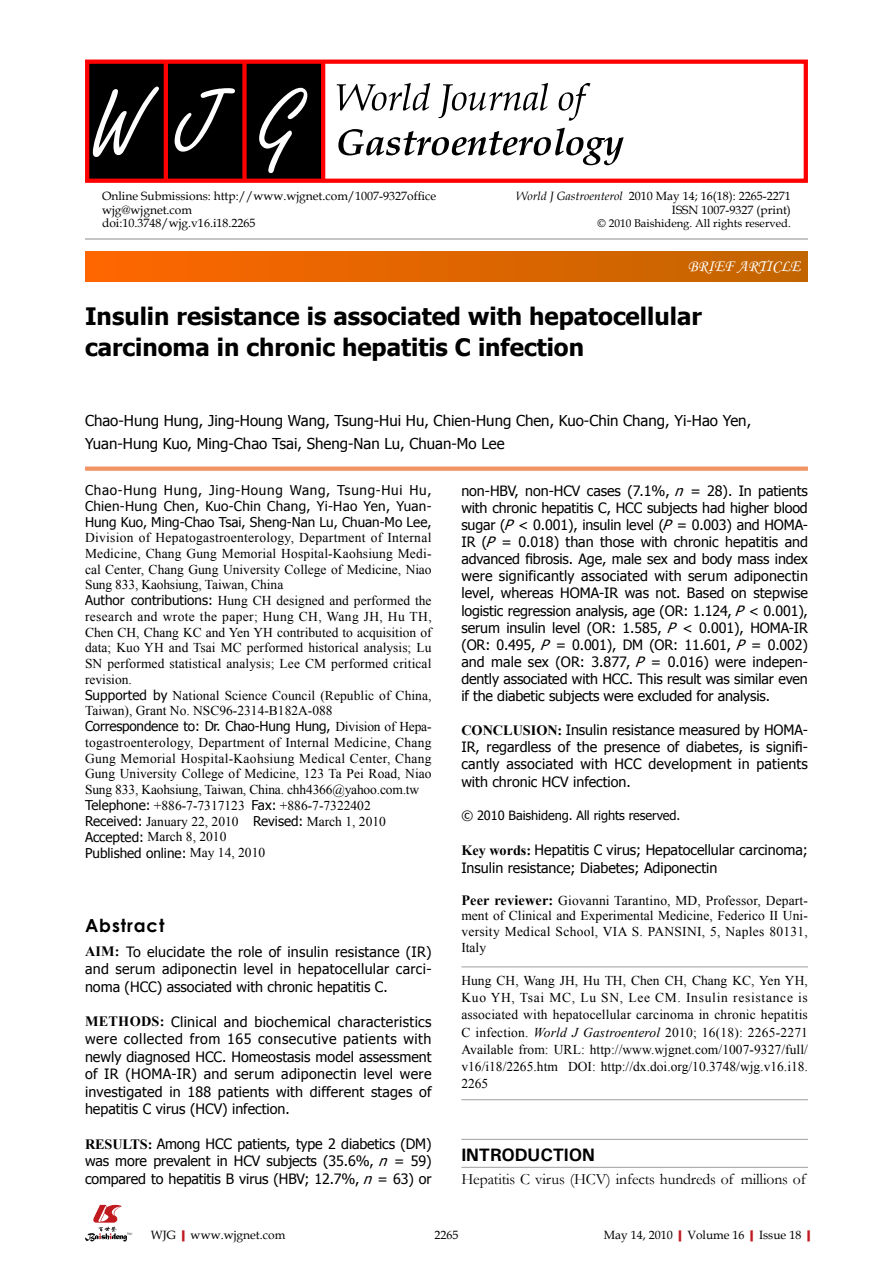
<style>
.page{position:relative;width:893px;height:1263px;background:#fff}
.page>*{position:absolute;margin:0;border:0;box-sizing:border-box;transform-origin:0 0}
.t1{font:700 24px/31.5px "Tahoma";color:#000}
.t2{font:700 18px "Univers";letter-spacing:-.01em;color:#000}
.t3{font:700 18px "Century Gothic";letter-spacing:.05em;color:#000}
.t4{font:16.5px "Monotype Corsiva";color:#fff}
.t5{font:15.75px "Garamond";letter-spacing:-.01em;color:#000}
.t6{font:15px/22.5px "Tahoma";color:#000}
.t7{font:14.25px/17.1px "Tahoma";color:#000;text-align:justify}
.t8{font:13.5px/15.8px "Times New Roman";color:#000}
.t9{font:13.5px/15.8px "Tahoma";color:#000;text-align:justify}
.t10{font:12.75px "Tahoma";letter-spacing:-.005em;color:#000}
.t11{font:12px/13.5px "Book Antiqua";color:#000;text-align:right}
.t12{font:11.25px "Book Antiqua";color:#000}
.s1{font-style:italic}
.s2{font-family:"Tahoma"}
.s3{font-family:"Times New Roman"}
.s4{font-family:"Times New Roman";font-weight:700}
.s5{font-weight:700;font-size:14.25px}
.s6{font-weight:700;color:#c01920}
</style>
<div class="page">
<div style="left:85px;top:466px;width:723px;height:5px;background:#f19465"></div>
<div style="left:85px;top:252px;width:723px;height:29px;background:linear-gradient(to right,#f60,#c16500)"></div>
<hr style="left:85px;top:239px;width:723px;height:1px;background:#898989">
<div style="left:87px;top:61px;width:236px;height:121px;background:#000"></div>
<hr style="left:164px;top:61px;width:4px;height:121px;background:#f00">
<div style="left:242px;top:61px;width:5px;height:121px;background:#f00"></div>
<hr style="left:321px;top:61px;width:4px;height:121px;background:#f00">
<div style="left:85px;top:60px;width:723px;height:123px;border:4px solid #f00"></div>
<svg style="left:259px;top:88px;width:48px;height:85px"></svg>
<svg style="left:175px;top:88px;width:60px;height:64px"></svg>
<svg style="left:93px;top:87px;width:66px;height:70px"></svg>
<svg style="left:337px;top:83px;width:253px;height:38px"></svg>
<svg style="left:338px;top:128px;width:286px;height:37px"></svg>
<svg style="left:85px;top:1205px;width:48px;height:36px"></svg>
<hr style="left:461px;top:1139px;width:347px;height:1px;background:#9f9fa0">
<hr style="left:461px;top:1167px;width:347px;height:1px;background:#9f9fa0">
<hr style="left:461px;top:967px;width:347px;height:1px;background:#9f9fa0">
<hr style="left:461px;top:1099px;width:347px;height:1px;background:#9f9fa0">
<p class="t11" style="left:102px;top:189px;width:336px;text-align:left">Online Submissions: http://www.wjgnet.com/1007-9327office wjg@wjgnet.com<br>doi:10.3748/wjg.v16.i18.2265</p>
<p class="t11" style="left:516px;top:189px;width:276px"><span class="s1">World J Gastroenterol</span> 2010 May 14; 16(18): 2265-2271<br>ISSN 1007-9327 (print)</p>
<p class="t12" style="left:598px;top:215px;width:195px">© 2010 Baishideng. All rights reserved.</p>
<p class="t4" style="left:688px;top:256px;width:114px">BRIEF ARTICLE</p>
<h1 class="t1" style="left:85px;top:298px;width:618px">Insulin resistance is associated with hepatocellular carcinoma in chronic hepatitis C infection</h1>
<p class="t6" style="left:85px;top:409px;width:668px">Chao-Hung Hung, Jing-Houng Wang, Tsung-Hui Hu, Chien-Hung Chen, Kuo-Chin Chang, Yi-Hao Yen,<br>Yuan-Hung Kuo, Ming-Chao Tsai, Sheng-Nan Lu, Chuan-Mo Lee</p>
<p class="t9" style="left:85px;top:482px;width:348px">Chao-Hung Hung, Jing-Houng Wang, Tsung-Hui Hu, Chien-Hung Chen, Kuo-Chin Chang, Yi-Hao Yen, Yuan-Hung Kuo, Ming-Chao Tsai, Sheng-Nan Lu, Chuan-Mo Lee,</p>
<p class="t8" style="left:85px;top:529px;width:348px">Division of Hepatogastroenterology, Department of Internal Medicine, Chang Gung Memorial Hospital-Kaohsiung Medi&shy;cal Center, Chang Gung University College of Medicine, Niao Sung 833, Kaohsiung, Taiwan, China<br><span class="s2">Author contributions:</span> Hung CH designed and performed the research and wrote the paper; Hung CH, Wang JH, Hu TH, Chen CH, Chang KC and Yen YH contributed to acquisition of data; Kuo YH and Tsai MC performed historical analysis; Lu SN performed statistical analysis; Lee CM performed critical revision.<br><span class="s2">Supported by</span> National Science Council (Republic of China, Taiwan), Grant No. NSC96-2314-B182A-088</p>
<p class="t9" style="left:85px;top:718px;width:348px">Correspondence to: Dr. Chao-Hung Hung, <span class="s3">Division of Hepa-</span></p>
<p class="t8" style="left:85px;top:734px;width:348px">togastroenterology, Department of Internal Medicine, Chang Gung Memorial Hospital-Kaohsiung Medical Center, Chang Gung University College of Medicine, 123 Ta Pei Road, Niao Sung 833, Kaohsiung, Taiwan, China. chh4366@yahoo.com.tw <span class="s2">Telephone:</span> +886-7-7317123 <span class="s2">Fax:</span> +886-7-7322402<br><span class="s2">Received:</span> January 22, 2010 <span class="s2">Revised:</span> March 1, 2010<br><span class="s2">Accepted:</span> March 8, 2010</p>
<p class="t9" style="left:85px;top:844px;width:182px">Published online: <span class="s3">May 14, 2010</span></p>
<p class="t3" style="left:85px;top:912px;width:81px">Abstract</p>
<p class="t7" style="left:85px;top:942px;width:348px;line-height:17.5px"><span class="s4">AIM:</span> To elucidate the role of insulin resistance (IR) and serum adiponectin level in hepatocellular carci&shy;noma (HCC) associated with chronic hepatitis C.</p>
<p class="t7" style="left:85px;top:1012px;width:348px"><span class="s4">METHODS:</span> Clinical and biochemical characteristics were collected from 165 consecutive patients with newly diagnosed HCC. Homeostasis model assessment of IR (HOMA-IR) and serum adiponectin level were investigated in 188 patients with different stages of hepatitis C virus (HCV) infection.</p>
<p class="t7" style="left:85px;top:1134px;width:348px"><span class="s4">RESULTS:</span> Among HCC patients, type 2 diabetics (DM) was more prevalent in HCV subjects (35.6%, <span class="s1">n</span> = 59) compared to hepatitis B virus (HBV; 12.7%, <span class="s1">n</span> = 63) or</p>
<p class="t7" style="left:461px;top:481px;width:348px">non-HBV, non-HCV cases (7.1%, <span class="s1">n</span> = 28). In patients with chronic hepatitis C, HCC subjects had higher blood sugar (<span class="s1">P</span> &lt; 0.001), insulin level (<span class="s1">P</span> = 0.003) and HOMA-IR (<span class="s1">P</span> = 0.018) than those with chronic hepatitis and advanced fibrosis. Age, male sex and body mass index were significantly associated with serum adiponectin level, whereas HOMA-IR was not. Based on stepwise logistic regression analysis, age (OR: 1.124, <span class="s1">P</span> &lt; 0.001), serum insulin level (OR: 1.585, <span class="s1">P</span> &lt; 0.001), HOMA-IR (OR: 0.495, <span class="s1">P</span> = 0.001), DM (OR: 11.601, <span class="s1">P</span> = 0.002) and male sex (OR: 3.877, <span class="s1">P</span> = 0.016) were indepen&shy;dently associated with HCC. This result was similar even if the diabetic subjects were excluded for analysis.</p>
<p class="t7" style="left:461px;top:721px;width:348px"><span class="s4">CONCLUSION:</span> Insulin resistance measured by HOMA-IR, regardless of the presence of diabetes, is signifi&shy;cantly associated with HCC development in patients with chronic HCV infection.</p>
<p class="t10" style="left:461px;top:807px;width:221px">© 2010 Baishideng. All rights reserved.</p>
<p class="t7" style="left:461px;top:841px;width:348px"><span class="s4">Key words:</span> Hepatitis C virus; Hepatocellular carcinoma;<br>Insulin resistance; Diabetes; Adiponectin</p>
<p class="t8" style="left:461px;top:892px;width:348px;text-align:justify"><span class="s5">Peer reviewer:</span> Giovanni Tarantino, MD, Professor, Depart&shy;ment of Clinical and Experimental Medicine, Federico II Uni&shy;versity Medical School, VIA S. PANSINI, 5, Naples 80131, Italy</p>
<p class="t8" style="left:461px;top:971px;width:348px;line-height:17.2px;text-align:justify">Hung CH, Wang JH, Hu TH, Chen CH, Chang KC, Yen YH, Kuo YH, Tsai MC, Lu SN, Lee CM. Insulin resistance is associated with hepatocellular carcinoma in chronic hepatitis C infection. <span class="s1">World J Gastroenterol</span> 2010; 16(18): 2265-2271<br>Available from: URL: http://www.wjgnet.com/1007-9327/full/ v16/i18/2265.htm DOI: http://dx.doi.org/10.3748/wjg.v16.i18.<br>2265</p>
<p class="t2" style="left:461px;top:1143px;width:135px">INTRODUCTION</p>
<p class="t5" style="left:461px;top:1168px;width:346px">Hepatitis C virus (HCV) infects hundreds of millions of</p>
<p class="t11" style="left:151px;top:1227px;width:136px">WJG<span class="s6">|</span>www.wjgnet.com</p>
<p class="t11" style="left:434px;top:1227px;width:25px">2265</p>
<p class="t11" style="left:604px;top:1227px;width:214px">May 14, 2010<span class="s6">|</span>Volume 16<span class="s6">|</span>Issue 18<span class="s6">|</span></p>
</div>
